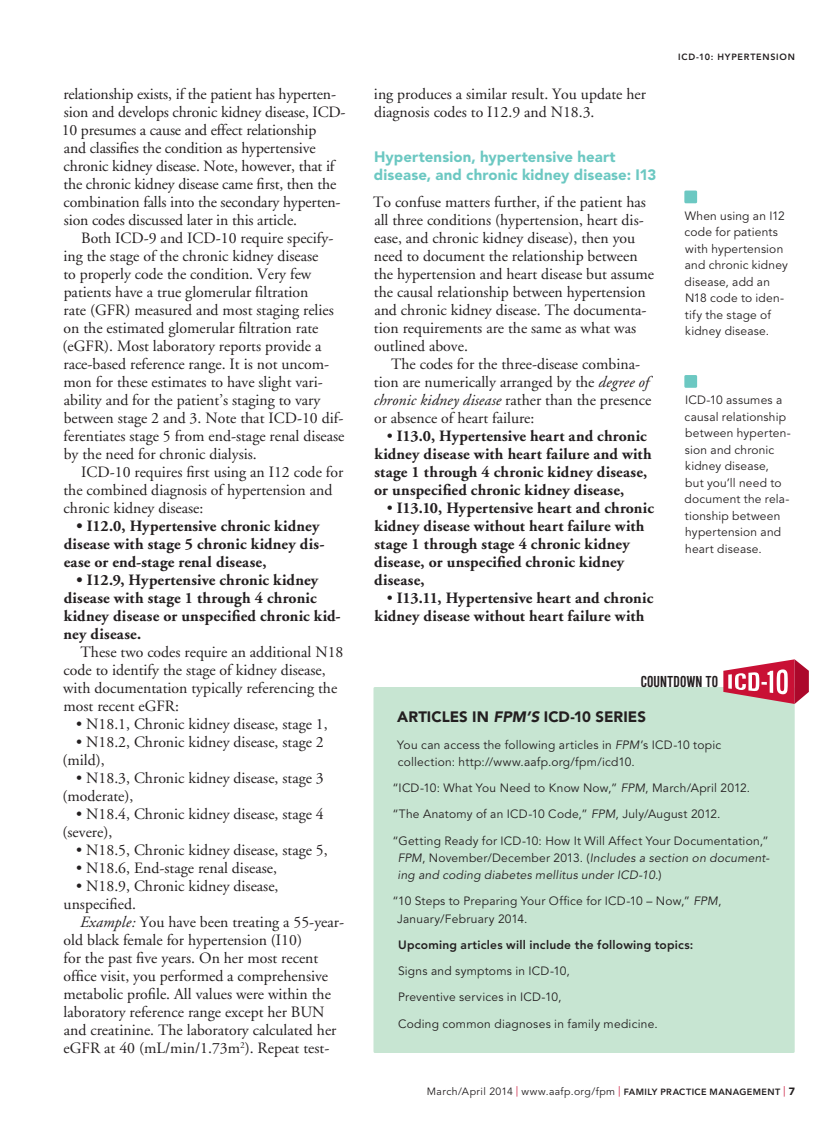
<style>
.page{position:relative;width:837px;height:1134px;background:#fff}
.page>*{position:absolute;margin:0;border:0;box-sizing:border-box;transform-origin:0 0}
.t1{font:700 condensed 16.5px "Nimbus San P";letter-spacing:.045em;color:#231f20}
.body{font:15.75px/18px "Adobe Garamond";color:#231f20}
.body_no_indent{font:15.75px/18px "Adobe Garamond";color:#231f20}
.body-2{font:700 15.75px/18px "Adobe Garamond";letter-spacing:.015em;color:#231f20}
.subhead{font:900 15px/18px "Avenir LT Std";letter-spacing:.005em;color:#6cc8c2}
.sidebar_head{font:900 15px "Avenir LT Std";letter-spacing:.005em;color:#231f20}
.sidebar_body{font:12px/17.2px "Avenir LT Std";letter-spacing:.02em;color:#231f20}
.speed_bar_body_right{font:12px/16.5px "Avenir LT Std";letter-spacing:.015em;color:#231f20}
.sidebar_body-2{font:800 12px "Avenir LT Std";letter-spacing:.02em;color:#231f20}
.t2{font:10.5px "Avenir LT Std";letter-spacing:.04em;color:#231f20}
.turnslug{font:800 9px "Avenir LT Std";letter-spacing:.085em;color:#231f20}
.s1{font-style:italic}
.s2{font-weight:400}
.s3{font-family:"Adobe Garamond";color:#c91035}
.s4{font-weight:800;font-size:9px}
.s5{font-weight:900}
</style>
<div class="page">
<div style="left:684px;top:191px;width:13px;height:12px;background:#6cc8c2;border-radius:2px"></div>
<div style="left:684px;top:375px;width:13px;height:13px;background:#6cc8c2;border-radius:2px"></div>
<div style="left:374px;top:687px;width:421px;height:366px;background:#c7e5d2;border-radius:2px"></div>
<svg style="left:723px;top:659px;width:86px;height:45px"></svg>
<p class="body_no_indent" style="left:62px;top:85px;width:285px">relationship exists, if the patient has hyperten&shy;sion and develops chronic kidney disease, ICD-10 presumes a cause and effect relationship<br>and classifies the condition as hypertensive chronic kidney disease. Note, however, that if the chronic kidney disease came first, then the combination falls into the secondary hyperten&shy;sion codes discussed later in this article.</p>
<p class="body" style="left:63px;top:229px;width:284px;text-indent:19px">Both ICD-9 and ICD-10 require specify&shy;ing the stage of the chronic kidney disease<br>to properly code the condition. Very few patients have a true glomerular filtration<br>rate (GFR) measured and most staging relies on the estimated glomerular filtration rate (eGFR). Most laboratory reports provide a race-based reference range. It is not uncom&shy;mon for these estimates to have slight vari&shy;ability and for the patient’s staging to vary between stage 2 and 3. Note that ICD-10 dif&shy;ferentiates stage 5 from end-stage renal disease by the need for chronic dialysis.</p>
<p class="body" style="left:63px;top:463px;width:281px;text-indent:18px">ICD-10 requires first using an I12 code for the combined diagnosis of hypertension and chronic kidney disease:</p>
<p class="body-2" style="left:64px;top:517px;width:262px;text-indent:13px">• I12.0, Hypertensive chronic kidney disease with stage 5 chronic kidney dis&shy;ease or end-stage renal disease,</p>
<p class="body-2" style="left:64px;top:571px;width:279px;text-indent:13px">• I12.9, Hypertensive chronic kidney disease with stage 1 through 4 chronic kidney disease or unspecified chronic kid&shy;ney disease.</p>
<p class="body" style="left:63px;top:643px;width:282px;text-indent:17px">These two codes require an additional N18 code to identify the stage of kidney disease, with documentation typically referencing the most recent eGFR:</p>
<p class="body" style="left:76px;top:715px;width:253px">• N18.1, Chronic kidney disease, stage 1,</p>
<p class="body" style="left:63px;top:733px;width:263px;text-indent:14px">• N18.2, Chronic kidney disease, stage 2 (mild),</p>
<p class="body" style="left:63px;top:769px;width:263px;text-indent:14px">• N18.3, Chronic kidney disease, stage 3 (moderate),</p>
<p class="body" style="left:63px;top:805px;width:263px;text-indent:14px">• N18.4, Chronic kidney disease, stage 4 (severe),</p>
<p class="body" style="left:76px;top:841px;width:253px">• N18.5, Chronic kidney disease, stage 5,</p>
<p class="body" style="left:76px;top:859px;width:202px">• N18.6, End-stage renal disease,</p>
<p class="body" style="left:64px;top:877px;width:216px;text-indent:13px">• N18.9, Chronic kidney disease, unspecified.</p>
<p class="body" style="left:64px;top:913px;width:282px;text-indent:17px"><span class="s1">Example:</span> You have been treating a 55-year&shy;old black female for hypertension (I10)<br>for the past five years. On her most recent office visit, you performed a comprehensive metabolic profile. All values were within the laboratory reference range except her BUN and creatinine. The laboratory calculated her eGFR at 40 (mL/min/1.73m<sup>2</sup>). Repeat test-</p>
<p class="body" style="left:374px;top:85px;width:274px">ing produces a similar result. You update her diagnosis codes to I12.9 and N18.3.</p>
<p class="subhead" style="left:374px;top:148px;width:284px">Hypertension, hypertensive heart disease, and chronic kidney disease: I13</p>
<p class="body_no_indent" style="left:373px;top:193px;width:283px">To confuse matters further, if the patient has all three conditions (hypertension, heart dis&shy;ease, and chronic kidney disease), then you need to document the relationship between the hypertension and heart disease but assume the causal relationship between hypertension and chronic kidney disease. The documenta&shy;tion requirements are the same as what was outlined above.</p>
<p class="body" style="left:374px;top:355px;width:279px;text-indent:17px">The codes for the three-disease combina&shy;tion are numerically arranged by the <span class="s1">degree of chronic kidney disease</span> rather than the presence or absence of heart failure:</p>
<p class="body-2" style="left:374px;top:427px;width:279px;text-indent:12px"><span class="s2">•</span> I13.0, Hypertensive heart and chronic kidney disease with heart failure and with stage 1 through 4 chronic kidney disease, or unspecified chronic kidney disease,</p>
<p class="body-2" style="left:374px;top:499px;width:281px;text-indent:13px"><span class="s2">•</span> I13.10, Hypertensive heart and chronic kidney disease without heart failure with stage 1 through stage 4 chronic kidney disease, or unspecified chronic kidney disease,</p>
<p class="body-2" style="left:374px;top:589px;width:280px;text-indent:12px"><span class="s2">•</span> I13.11, Hypertensive heart and chronic kidney disease without heart failure with</p>
<p class="turnslug" style="left:678px;top:52px;width:118px">ICD-10: HYPERTENSION</p>
<p class="speed_bar_body_right" style="left:685px;top:208px;width:105px">When using an I12 code for patients with hypertension and chronic kidney disease, add an<br>N18 code to iden&shy;tify the stage of kidney disease.</p>
<p class="speed_bar_body_right" style="left:685px;top:392px;width:108px">ICD-10 assumes a causal relationship between hyperten&shy;sion and chronic kidney disease,<br>but you’ll need to document the rela&shy;tionship between hypertension and heart disease.</p>
<p class="t1" style="left:641px;top:673px;width:78px">COUNTDOWN TO</p>
<p class="sidebar_head" style="left:397px;top:708px;width:250px">ARTICLES IN <span class="s1">FPM’S</span> ICD-10 SERIES</p>
<p class="sidebar_body" style="left:397px;top:736px;width:325px">You can access the following articles in <span class="s1">FPM</span>’s ICD-10 topic collection: http://www.aafp.org/fpm/icd10.</p>
<p class="sidebar_body" style="left:392px;top:780px;width:359px">“ICD-10: What You Need to Know Now,” <span class="s1">FPM</span>, March/April 2012.</p>
<p class="sidebar_body" style="left:392px;top:806px;width:330px">“The Anatomy of an ICD-10 Code,” <span class="s1">FPM</span>, July/August 2012.</p>
<p class="sidebar_body" style="left:398px;top:832px;width:373px;text-align:justify;text-indent:-5px">“Getting Ready for ICD-10: How It Will Affect Your Documentation,” <span class="s1">FPM</span>, November/December 2013. (<span class="s1">Includes a section on document&shy;ing and coding diabetes mellitus under ICD-10.</span>)</p>
<p class="sidebar_body" style="left:397px;top:893px;width:326px;text-indent:-5px">“10 Steps to Preparing Your Office for ICD-10 – Now,” <span class="s1">FPM</span>,<br>January/February 2014.</p>
<p class="sidebar_body-2" style="left:398px;top:938px;width:297px">Upcoming articles will include the following topics:</p>
<p class="sidebar_body" style="left:398px;top:963px;width:173px">Signs and symptoms in ICD-10,</p>
<p class="sidebar_body" style="left:398px;top:989px;width:165px">Preventive services in ICD-10,</p>
<p class="sidebar_body" style="left:398px;top:1015px;width:261px">Coding common diagnoses in family medicine.</p>
<p class="t2" style="left:427px;top:1086px;width:370px">March/April 2014 <span class="s3">|</span> www.aafp.org/fpm <span class="s3">|</span> <span class="s4">FAMILY PRACTICE MANAGEMENT</span> <span class="s3">|</span> <span class="s5">7</span></p>
</div>
